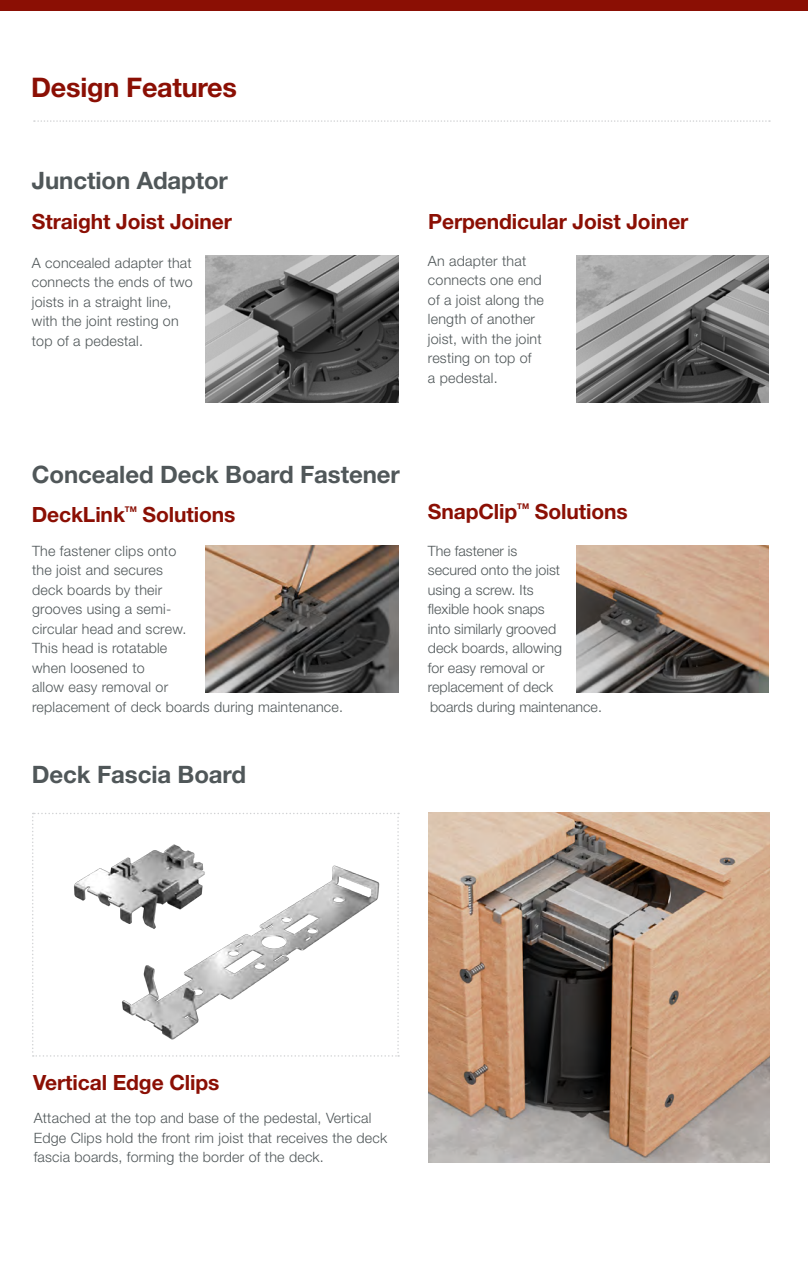
<style>
.page{position:relative;width:808px;height:1263px;background:#fff}
.page>*{position:absolute;margin:0;border:0;box-sizing:border-box;transform-origin:0 0}
.t1{font:700 27px "Helvetica Neue LT Pro";letter-spacing:-.01em;color:#8b0f04}
.Body{font:700 24px "Helvetica Neue LT Pro";letter-spacing:-.005em;color:#505759}
.Body-2{font:700 21px "Helvetica Neue LT Pro";letter-spacing:-.005em;color:#8b0f04}
.t2{font:300 14.25px/19.5px "Helvetica Neue LT Std";letter-spacing:.015em;color:#505759}
.Body-3{font:700 7.8px "Helvetica Neue LT Pro";color:#8b0f04}
</style>
<div class="page">
<div style="left:0;top:0;width:808px;height:11px;background:#8b0f04"></div>
<img style="left:206px;top:256px;width:193px;height:146px">
<img style="left:576px;top:546px;width:193px;height:147px">
<img style="left:577px;top:256px;width:192px;height:146px">
<img style="left:206px;top:545px;width:193px;height:148px">
<img style="left:429px;top:813px;width:340px;height:350px">
<svg style="left:34px;top:120px;width:736px;height:2px"></svg>
<img style="left:428px;top:863px;width:10px;height:189px">
<svg style="left:32px;top:813px;width:367px;height:244px"></svg>
<p class="t1" style="left:31px;top:71px;width:207px">Design Features</p>
<p class="Body" style="left:32px;top:166px;width:197px">Junction Adaptor</p>
<p class="Body-2" style="left:32px;top:209px;width:202px">Straight Joist Joiner</p>
<p class="t2" style="left:32px;top:253px;width:162px">A concealed adapter that connects the ends of two joists in a straight line, with the joint resting on top of a pedestal.</p>
<p class="Body-2" style="left:428px;top:209px;width:262px">Perpendicular Joist Joiner</p>
<p class="t2" style="left:428px;top:251px;width:117px">An adapter that connects one end of a joist along the length of another joist, with the joint resting on top of</p>
<p class="t2" style="left:428px;top:368px;width:71px">a pedestal.</p>
<p class="Body" style="left:32px;top:459px;width:369px">Concealed Deck Board Fastener</p>
<p class="Body-2" style="left:32px;top:502px;width:95px">DeckLink</p>
<p class="Body-3" style="left:125px;top:504px;width:13px">TM</p>
<p class="Body-2" style="left:143px;top:502px;width:94px">Solutions</p>
<p class="t2" style="left:32px;top:541px;width:312px">The fastener clips onto<br>the joist and secures<br>deck boards by their<br>grooves using a semi-<br>circular head and screw.<br>This head is rotatable<br>when loosened to<br>allow easy removal or<br>replacement of deck boards during maintenance.</p>
<p class="Body" style="left:32px;top:759px;width:216px">Deck Fascia Board</p>
<p class="Body-2" style="left:428px;top:499px;width:91px">SnapClip</p>
<p class="Body-3" style="left:517px;top:501px;width:13px">TM</p>
<p class="Body-2" style="left:535px;top:499px;width:94px">Solutions</p>
<p class="t2" style="left:428px;top:541px;width:176px">The fastener is<br>secured onto the joist<br>using a screw. Its<br>flexible hook snaps<br>into similarly grooved<br>deck boards, allowing<br>for easy removal or replacement of deck<br>boards during maintenance.</p>
<p class="Body-2" style="left:33px;top:1070px;width:188px">Vertical Edge Clips</p>
<p class="t2" style="left:34px;top:1108px;width:355px">Attached at the top and base of the pedestal, Vertical<br>Edge Clips hold the front rim joist that receives the deck fascia boards, forming the border of the deck.</p>
</div>
